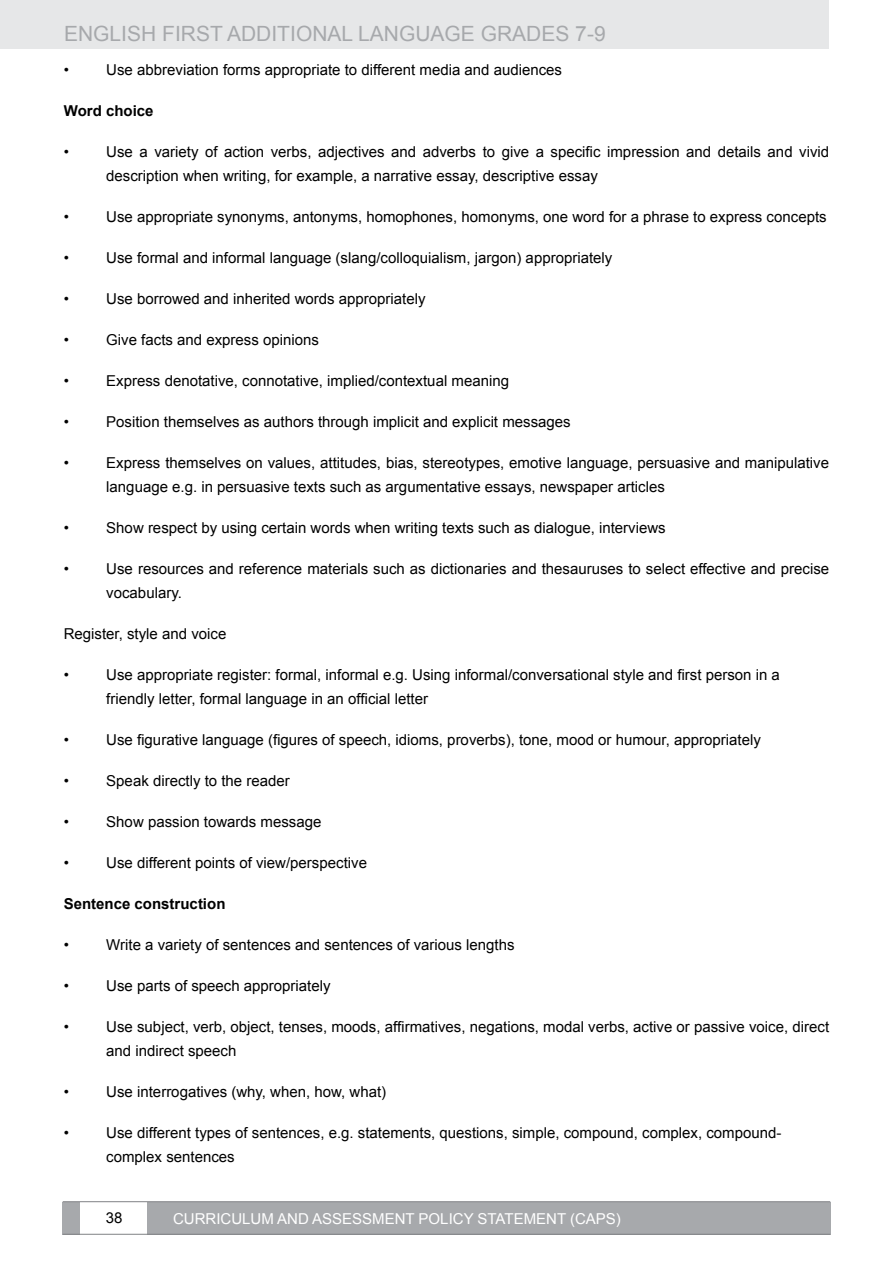
<style>
.page{position:relative;width:893px;height:1263px;background:#fff}
.page>*{position:absolute;margin:0;border:0;box-sizing:border-box;transform-origin:0 0}
.t1{font:21px "Arial";color:#a7a9ac}
.t2{font:15px/24px "Arial";color:#000}
.t3{font:15px "Arial";color:#fff}
.t4{font:700 15px "Arial";color:#000}
</style>
<div class="page">
<div style="left:0;top:0;width:829px;height:49px;background:#e6e7e8"></div>
<div style="left:63px;top:1202px;width:17px;height:32px;background:#a7a9ac"></div>
<div style="left:147px;top:1202px;width:683px;height:32px;background:#a7a9ac"></div>
<hr style="left:63px;top:1234px;width:767px;height:1px;background:#808285">
<hr style="left:63px;top:1201px;width:767px;height:1px;background:#808285">
<h1 class="t1" style="left:64px;top:19px;width:543px">ENGLISH FIRST ADDITIONAL LANGUAGE GRADES 7-9</h1>
<p class="t2" style="left:64px;top:58px;width:7px">•</p>
<p class="t2" style="left:106px;top:58px;width:457px">Use abbreviation forms appropriate to different media and audiences</p>
<p class="t4" style="left:64px;top:100px;width:91px">Word choice</p>
<p class="t2" style="left:64px;top:140px;width:7px">•</p>
<p class="t2" style="left:106px;top:140px;width:724px">U se a variety of action verbs, adjectives and adverbs to give a specific impression and details and vivid description when writing, for example, a narrative essay, descriptive essay</p>
<p class="t2" style="left:64px;top:205px;width:7px">•</p>
<p class="t2" style="left:106px;top:205px;width:722px">Use appropriate synonyms, antonyms, homophones, homonyms, one word for a phrase to express concepts</p>
<p class="t2" style="left:64px;top:246px;width:7px">•</p>
<p class="t2" style="left:106px;top:246px;width:508px">Use formal and informal language (slang/colloquialism, jargon) appropriately</p>
<p class="t2" style="left:64px;top:287px;width:7px">•</p>
<p class="t2" style="left:106px;top:287px;width:321px">Use borrowed and inherited words appropriately</p>
<p class="t2" style="left:64px;top:328px;width:7px">•</p>
<p class="t2" style="left:106px;top:328px;width:214px">Give facts and express opinions</p>
<p class="t2" style="left:64px;top:369px;width:7px">•</p>
<p class="t2" style="left:106px;top:369px;width:404px">Express denotative, connotative, implied/contextual meaning</p>
<p class="t2" style="left:64px;top:410px;width:7px">•</p>
<p class="t2" style="left:106px;top:410px;width:466px">Position themselves as authors through implicit and explicit messages</p>
<p class="t2" style="left:64px;top:451px;width:7px">•</p>
<p class="t2" style="left:106px;top:451px;width:724px">Express themselves on values, attitudes, bias, stereotypes, emotive language, persuasive and manipulative language e.g. in persuasive texts such as argumentative essays, newspaper articles</p>
<p class="t2" style="left:64px;top:516px;width:7px">•</p>
<p class="t2" style="left:106px;top:516px;width:561px">Show respect by using certain words when writing texts such as dialogue, interviews</p>
<p class="t2" style="left:64px;top:557px;width:7px">•</p>
<p class="t2" style="left:106px;top:557px;width:724px">U se resources and reference materials such as dictionaries and thesauruses to select effective and precise vocabulary.</p>
<p class="t2" style="left:64px;top:622px;width:164px">Register, style and voice</p>
<p class="t2" style="left:64px;top:663px;width:7px">•</p>
<p class="t2" style="left:106px;top:663px;width:675px">Use appropriate register: formal, informal e.g. Using informal/conversational style and first person in a friendly letter, formal language in an official letter</p>
<p class="t2" style="left:64px;top:728px;width:7px">•</p>
<p class="t2" style="left:106px;top:728px;width:656px">Use figurative language (figures of speech, idioms, proverbs), tone, mood or humour, appropriately</p>
<p class="t2" style="left:64px;top:769px;width:7px">•</p>
<p class="t2" style="left:106px;top:769px;width:185px">Speak directly to the reader</p>
<p class="t2" style="left:64px;top:810px;width:7px">•</p>
<p class="t2" style="left:106px;top:810px;width:217px">Show passion towards message</p>
<p class="t2" style="left:64px;top:851px;width:7px">•</p>
<p class="t2" style="left:106px;top:851px;width:262px">U se different points of view/perspective</p>
<p class="t4" style="left:64px;top:894px;width:163px">Sentence construction</p>
<p class="t2" style="left:64px;top:933px;width:7px">•</p>
<p class="t2" style="left:106px;top:933px;width:410px">Write a variety of sentences and sentences of various lengths</p>
<p class="t2" style="left:64px;top:974px;width:7px">•</p>
<p class="t2" style="left:106px;top:974px;width:226px">U se parts of speech appropriately</p>
<p class="t2" style="left:64px;top:1015px;width:7px">•</p>
<p class="t2" style="left:106px;top:1015px;width:724px">U se subject, verb, object, tenses, moods, affirmatives, negations, modal verbs, active or passive voice, direct and indirect speech</p>
<p class="t2" style="left:64px;top:1080px;width:7px">•</p>
<p class="t2" style="left:106px;top:1080px;width:281px">U se interrogatives (why, when, how, what)</p>
<p class="t2" style="left:64px;top:1121px;width:7px">•</p>
<p class="t2" style="left:106px;top:1121px;width:677px">Use different types of sentences, e.g. statements, questions, simple, compound, complex, compound&shy;complex sentences</p>
<p class="t2" style="left:106px;top:1206px;width:18px">38</p>
<p class="t3" style="left:173px;top:1209px;width:449px">CURRICULUM AND ASSESSMENT POLICY STATEMENT (CAPS)</p>
</div>
